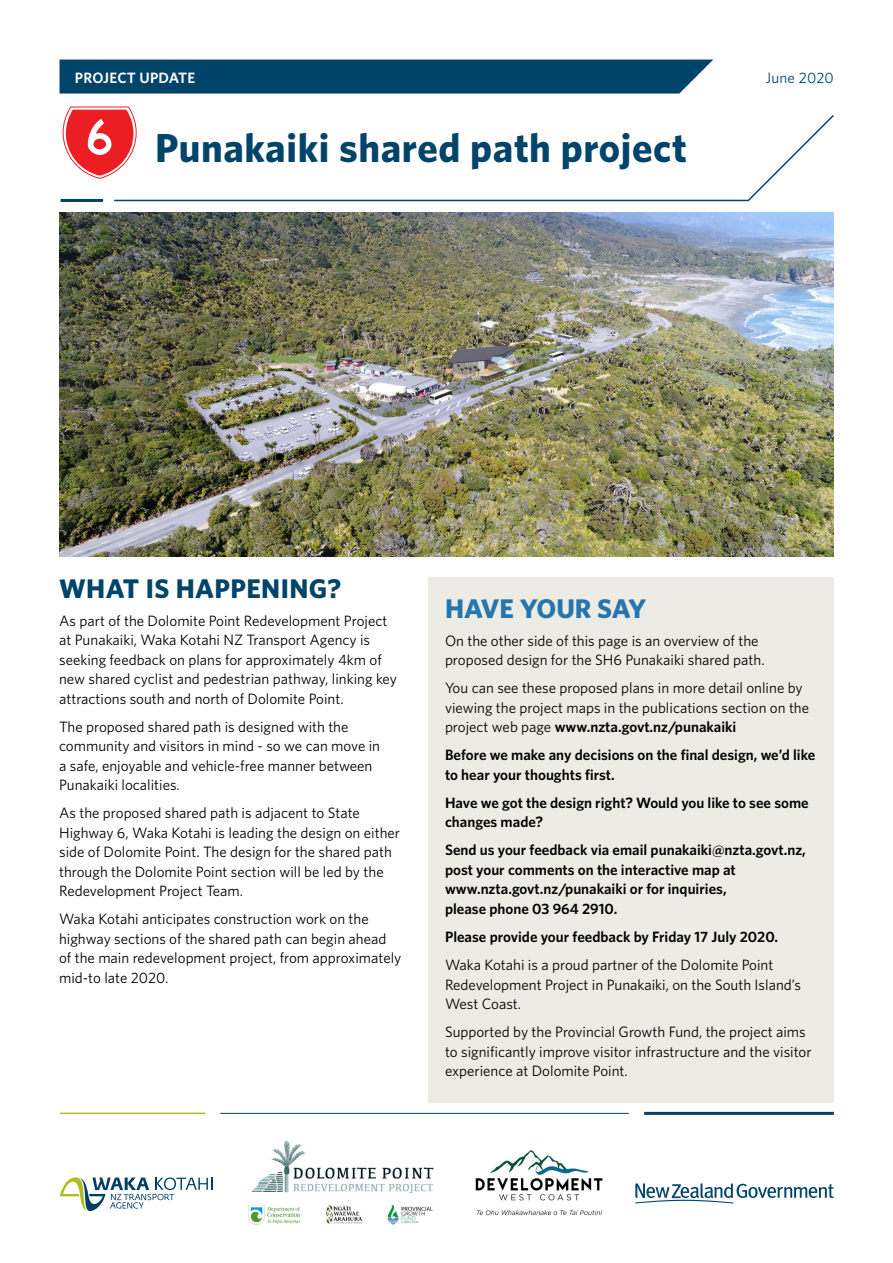
<style>
.page{position:relative;width:893px;height:1263px;background:#fff}
.page>*{position:absolute;margin:0;border:0;box-sizing:border-box;transform-origin:0 0}
.t1{font:700 40.5px "Whitney";letter-spacing:.015em;color:#00446a}
.t2{font:700 27px "Whitney";letter-spacing:.015em;color:#00446a}
.t3{font:700 27px "Whitney";letter-spacing:-.005em;color:#2575ae}
.t4{font:15px/19.5px "Whitney";color:#000}
.t5{font:600 15px/19.5px "Whitney";color:#000}
.t6{font:600 15px "Whitney";letter-spacing:.005em;color:#fff}
.t7{font:15px "Whitney";letter-spacing:.015em;color:#00446a}
.s1{font-weight:600}
</style>
<div class="page">
<hr style="left:644px;top:1112px;width:190px;height:3px;background:#00446a">
<hr style="left:220px;top:1113px;width:409px;height:1px;background:#00446a">
<hr style="left:60px;top:1112px;width:145px;height:2px;background:#afbc22">
<svg style="left:635px;top:1183px;width:199px;height:20px"></svg>
<svg style="left:63px;top:107px;width:70px;height:72px"></svg>
<hr style="left:61px;top:199px;width:42px;height:3px;background:#00446a">
<svg style="left:113px;top:113px;width:721px;height:89px"></svg>
<div style="left:60px;top:60px;width:653px;height:34px;background:#00446a"></div>
<svg style="left:60px;top:1177px;width:153px;height:34px"></svg>
<img style="left:59px;top:213px;width:774px;height:343px">
<div style="left:428px;top:577px;width:405px;height:525px;background:#ecece4"></div>
<img style="left:248px;top:1140px;width:186px;height:85px">
<img style="left:475px;top:1150px;width:128px;height:66px">
<p class="t6" style="left:75px;top:67px;width:122px">PROJECT UPDATE</p>
<p class="t7" style="left:766px;top:67px;width:70px">June 2020</p>
<h1 class="t1" style="left:155px;top:121px;width:533px">Punakaiki shared path project</h1>
<h2 class="t2" style="left:59px;top:570px;width:283px">WHAT IS HAPPENING?</h2>
<p class="t4" style="left:59px;top:610px;width:339px">As part of the Dolomite Point Redevelopment Project at Punakaiki, Waka Kotahi NZ Transport Agency is seeking feedback on plans for approximately 4km of new shared cyclist and pedestrian pathway, linking key attractions south and north of Dolomite Point.</p>
<p class="t4" style="left:59px;top:716px;width:322px">The proposed shared path is designed with the community and visitors in mind - so we can move in a safe, enjoyable and vehicle-free manner between Punakaiki localities.</p>
<p class="t4" style="left:59px;top:803px;width:342px">As the proposed shared path is adjacent to State Highway 6, Waka Kotahi is leading the design on either side of Dolomite Point. The design for the shared path through the Dolomite Point section will be led by the Redevelopment Project Team.</p>
<p class="t4" style="left:59px;top:909px;width:344px">Waka Kotahi anticipates construction work on the highway sections of the shared path can begin ahead of the main redevelopment project, from approximately mid-to late 2020.</p>
<h2 class="t3" style="left:445px;top:590px;width:203px">HAVE YOUR SAY</h2>
<p class="t4" style="left:445px;top:631px;width:321px">On the other side of this page is an overview of the proposed design for the SH6 Punakaiki shared path.</p>
<p class="t4" style="left:445px;top:678px;width:366px">You can see these proposed plans in more detail online by viewing the project maps in the publications section on the project web page <span class="s1">www.nzta.govt.nz/punakaiki</span></p>
<p class="t5" style="left:445px;top:745px;width:372px">Before we make any decisions on the final design, we’d like to hear your thoughts first.</p>
<p class="t5" style="left:445px;top:793px;width:365px">Have we got the design right? Would you like to see some changes made?</p>
<p class="t5" style="left:445px;top:840px;width:362px">Send us your feedback via email punakaiki@nzta.govt.nz, post your comments on the interactive map at www.nzta.govt.nz/punakaiki or for inquiries,<br>please phone 03 964 2910.</p>
<p class="t5" style="left:445px;top:927px;width:335px">Please provide your feedback by Friday 17 July 2020.</p>
<p class="t4" style="left:445px;top:955px;width:358px">Waka Kotahi is a proud partner of the Dolomite Point<br>Redevelopment Project in Punakaiki, on the South Island’s<br>West Coast.</p>
<p class="t4" style="left:445px;top:1022px;width:368px">Supported by the Provincial Growth Fund, the project aims to significantly improve visitor infrastructure and the visitor experience at Dolomite Point.</p>
</div>
